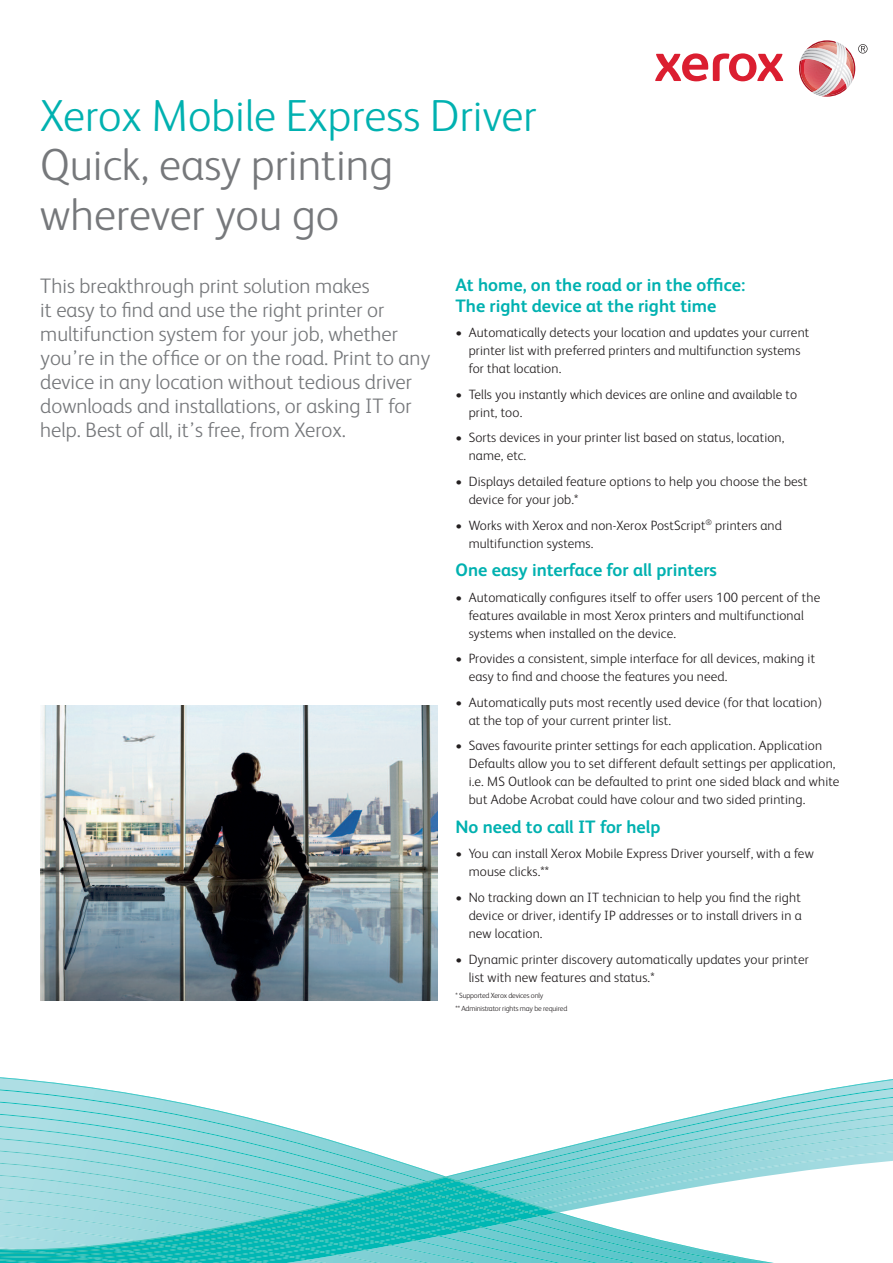
<style>
.page{position:relative;width:893px;height:1263px;background:#fff}
.page>*{position:absolute;margin:0;border:0;box-sizing:border-box;transform-origin:0 0}
.t1{font:300 45px/49.5px "Xerox Sans";color:#76787b}
.t2{font:300 45px "Xerox Sans";color:#00b1b0}
.t3{font:300 21px/24px "Xerox Sans";letter-spacing:-.03em;color:#76787b}
.t4{font:700 18px/21px "Xerox Sans";color:#00b1b0}
.t5{font:300 13.5px/18px "Xerox Sans";letter-spacing:-.025em;color:#231f20}
.t6{font:300 13.5px/18px "Xerox Sans";letter-spacing:.01em;color:#231f20}
.t7{font:300 7.5px/13.4px "Xerox Sans";color:#231f20}
</style>
<div class="page">
<img style="left:40px;top:706px;width:397px;height:294px">
<svg style="left:0;top:1084px;width:892px;height:179px"></svg>
<img style="left:0;top:1258px;width:40px;height:5px">
<img style="left:0;top:1258px;width:17px;height:3px">
<svg style="left:655px;top:53px;width:128px;height:28px"></svg>
<svg style="left:799px;top:40px;width:68px;height:57px"></svg>
<h1 class="t2" style="left:40px;top:100px;width:498px">Xerox Mobile Express Driver</h1>
<h1 class="t1" style="left:40px;top:145px;width:354px">Quick, easy printing wherever you go</h1>
<p class="t3" style="left:40px;top:276px;width:391px">This breakthrough print solution makes<br>it easy to find and use the right printer or multifunction system for your job, whether you’re in the office or on the road. Print to any device in any location without tedious driver downloads and installations, or asking IT for help. Best of all, it’s free, from Xerox.</p>
<h3 class="t4" style="left:455px;top:276px;width:291px">At home, on the road or in the office:<br>The right device at the right time</h3>
<p class="t5" style="left:468px;top:325px;width:342px;text-indent:-13px">• Automatically detects your location and updates your current printer list with preferred printers and multifunction systems for that location.</p>
<p class="t5" style="left:468px;top:387px;width:330px;text-indent:-13px">• Tells you instantly which devices are online and available to print, too.</p>
<p class="t5" style="left:468px;top:430px;width:317px;text-indent:-13px">• Sorts devices in your printer list based on status, location, name, etc.</p>
<p class="t5" style="left:468px;top:474px;width:340px;text-indent:-13px">• Displays detailed feature options to help you choose the best device for your job.*</p>
<p class="t5" style="left:468px;top:517px;width:314px;text-indent:-13px">• Works with Xerox and non-Xerox PostScript<sup>®</sup> printers and multifunction systems.</p>
<h3 class="t4" style="left:455px;top:561px;width:263px">One easy interface for all printers</h3>
<p class="t6" style="left:468px;top:589px;width:353px;text-indent:-13px">• Automatically configures itself to offer users 100 percent of the features available in most Xerox printers and multifunctional systems when installed on the device.</p>
<p class="t5" style="left:468px;top:651px;width:348px;text-indent:-13px">• Provides a consistent, simple interface for all devices, making it easy to find and choose the features you need.</p>
<p class="t5" style="left:468px;top:695px;width:355px;text-indent:-13px">• Automatically puts most recently used device (for that location) at the top of your current printer list.</p>
<p class="t5" style="left:468px;top:738px;width:372px;text-indent:-13px">• Saves favourite printer settings for each application. Application Defaults allow you to set different default settings per application, i.e. MS Outlook can be defaulted to print one sided black and white but Adobe Acrobat could have colour and two sided printing.</p>
<h3 class="t4" style="left:455px;top:818px;width:206px">No need to call IT for help</h3>
<p class="t5" style="left:468px;top:846px;width:346px;text-indent:-13px">• You can install Xerox Mobile Express Driver yourself, with a few mouse clicks.**</p>
<p class="t5" style="left:468px;top:890px;width:334px;text-align:justify;text-indent:-13px">• No tracking down an IT technician to help you find the right device or driver, identify IP addresses or to install drivers in a new location.</p>
<p class="t5" style="left:468px;top:951px;width:341px;text-indent:-13px">• Dynamic printer discovery automatically updates your printer list with new features and status.*</p>
<p class="t7" style="left:455px;top:990px;width:113px">* Supported Xerox devices only<br>** Administrator rights may be required</p>
</div>
